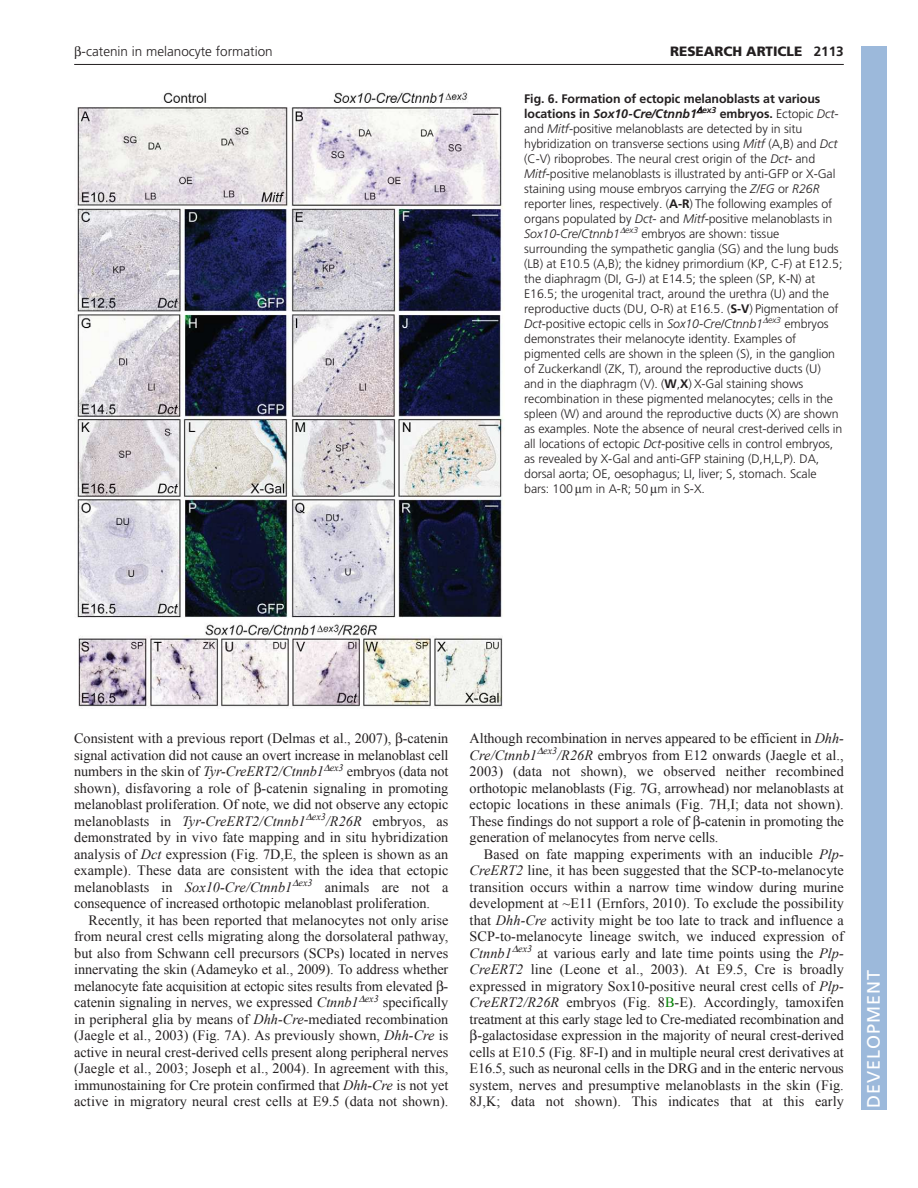
<style>
.page{position:relative;width:918px;height:1188px;background:#fff}
.page>*{position:absolute;margin:0;border:0;box-sizing:border-box;transform-origin:0 0}
.t1{font:18px "Frutiger LT Std";letter-spacing:.055em;color:#fff}
.t2{font:14.25px/16.5px "Times New Roman";letter-spacing:.005em;color:#231f20;text-align:justify}
.t3{font:300 13.5px "Frutiger LT Std";color:#231f20}
.t4{font:900 13.5px "Frutiger LT Std";color:#231f20}
.t5{font:300 12.3px/15px "Frutiger LT Std";letter-spacing:-.005em;color:#231f20}
.s1{font-weight:700}
.s2{font-weight:700;font-style:italic}
.s3{font-style:italic}
.s4{color:#008000}
</style>
<div class="page">
<hr style="left:74px;top:64px;width:770px;height:1px;background:#231f20">
<img style="left:77px;top:90px;width:427px;height:618px">
<div style="left:861px;top:46px;width:25px;height:1064px;background:#9cb9db"></div>
<p class="t3" style="left:82px;top:46px;width:193px">-catenin in melanocyte formation</p>
<p class="t4" style="left:670px;top:46px;width:175px">RESEARCH ARTICLE <span class="s1">2113</span></p>
<p class="t5" style="left:524px;top:92px;width:320px"><span class="s1">Fig. 6. Formation of ectopic melanoblasts at various locations in</span> <span class="s2">Sox10-Cre/Ctnnb1</span> <sup>ex3</sup> <span class="s1">embryos.</span> Ectopic <span class="s3">Dct&shy;</span>and <span class="s3">Mitf</span>-positive melanoblasts are detected by in situ hybridization on transverse sections using <span class="s3">Mitf</span> (A,B) and <span class="s3">Dct </span>(C-V) riboprobes. The neural crest origin of the <span class="s3">Dct</span>- and <span class="s3">Mitf-</span>positive melanoblasts is illustrated by anti-GFP or X-Gal staining using mouse embryos carrying the <span class="s3">Z/EG</span> or <span class="s3">R26R </span>reporter lines, respectively. (<span class="s1">A-R</span>) The following examples of organs populated by <span class="s3">Dct</span>- and <span class="s3">Mitf-</span>positive melanoblasts in <span class="s3">Sox10-Cre/Ctnnb1</span> <sup>ex3</sup> embryos are shown: tissue surrounding the sympathetic ganglia (SG) and the lung buds (LB) at E10.5 (A,B); the kidney primordium (KP, C-F) at E12.5; the diaphragm (DI, G-J) at E14.5; the spleen (SP, K-N) at E16.5; the urogenital tract, around the urethra (U) and the reproductive ducts (DU, O-R) at E16.5. (<span class="s1">S-V</span>) Pigmentation of <span class="s3">Dct</span>-positive ectopic cells in <span class="s3">Sox10-Cre/Ctnnb1</span> <sup>ex3</sup> embryos demonstrates their melanocyte identity. Examples of pigmented cells are shown in the spleen (S), in the ganglion of Zuckerkandl (ZK, T), around the reproductive ducts (U) and in the diaphragm (V). (<span class="s1">W</span>,<span class="s1">X</span>) X-Gal staining shows recombination in these pigmented melanocytes; cells in the spleen (W) and around the reproductive ducts (X) are shown as examples. Note the absence of neural crest-derived cells in all locations of ectopic <span class="s3">Dct-</span>positive cells in control embryos, as revealed by X-Gal and anti-GFP staining (D,H,L,P). DA, dorsal aorta; OE, oesophagus; LI, liver; S, stomach. Scale bars: 100 m in A-R; 50 m in S-X.</p>
<p class="t2" style="left:74px;top:732px;width:376px">Consistent with a previous report (Delmas et al., 2007), -catenin signal activation did not cause an overt increase in melanoblast cell numbers in the skin of <span class="s3">Tyr-CreERT2/Ctnnb1</span> <sup>ex3</sup> embryos (data not shown), disfavoring a role of -catenin signaling in promoting melanoblast proliferation. Of note, we did not observe any ectopic melanoblasts in <span class="s3">Tyr-CreERT2/Ctnnb1</span> <sup>ex3</sup><span class="s3">/R26R</span> embryos, as demonstrated by in vivo fate mapping and in situ hybridization analysis of <span class="s3">Dct</span> expression (Fig. 7D,E, the spleen is shown as an example). These data are consistent with the idea that ectopic melanoblasts in <span class="s3">Sox10-Cre/Ctnnb1</span> <sup>ex3</sup> animals are not a consequence of increased orthotopic melanoblast proliferation.</p>
<p class="t2" style="left:74px;top:913px;width:376px;text-indent:14px">Recently, it has been reported that melanocytes not only arise from neural crest cells migrating along the dorsolateral pathway, but also from Schwann cell precursors (SCPs) located in nerves innervating the skin (Adameyko et al., 2009). To address whether melanocyte fate acquisition at ectopic sites results from elevated - catenin signaling in nerves, we expressed <span class="s3">Ctnnb1</span> <sup>ex3</sup> specifically in peripheral glia by means of <span class="s3">Dhh-Cre</span>-mediated recombination (Jaegle et al., 2003) (Fig. 7A). As previously shown, <span class="s3">Dhh-Cre</span> is active in neural crest-derived cells present along peripheral nerves (Jaegle et al., 2003; Joseph et al., 2004). In agreement with this, immunostaining for Cre protein confirmed that <span class="s3">Dhh-Cre</span> is not yet active in migratory neural crest cells at E9.5 (data not shown).</p>
<p class="t2" style="left:470px;top:732px;width:376px">Although recombination in nerves appeared to be efficient in <span class="s3">Dhh-Cre/Ctnnb1</span> <sup>ex3</sup><span class="s3">/R26R</span> embryos from E12 onwards (Jaegle et al., 2003) (data not shown), we observed neither recombined orthotopic melanoblasts (Fig. 7G, arrowhead) nor melanoblasts at ectopic locations in these animals (Fig. 7H,I; data not shown).<br>These findings do not support a role of -catenin in promoting the generation of melanocytes from nerve cells.</p>
<p class="t2" style="left:470px;top:847px;width:376px;text-align:right">Based on fate mapping experiments with an inducible <span class="s3">Plp-CreERT2</span> line, it has been suggested that the SCP-to-melanocyte transition occurs within a narrow time window during murine development at ~E11 (Ernfors, 2010). To exclude the possibility that <span class="s3">Dhh-Cre</span> activity might be too late to track and influence a SCP-to-melanocyte lineage switch, we induced expression of <span class="s3">Ctnnb1</span> <sup>ex3</sup> at various early and late time points using the <span class="s3">Plp-CreERT2</span> line (Leone et al., 2003). At E9.5, Cre is broadly expressed in migratory Sox10-positive neural crest cells of <span class="s3">Plp-CreERT2/R26R</span> embryos (Fig. 8<span class="s4">B</span>-E). Accordingly, tamoxifen treatment at this early stage led to Cre-mediated recombination and -galactosidase expression in the majority of neural crest-derived cells at E10.5 (Fig. 8F-I) and in multiple neural crest derivatives at E16.5, such as neuronal cells in the DRG and in the enteric nervous system, nerves and presumptive melanoblasts in the skin (Fig.<br>8J,K; data not shown). This indicates that at this early</p>
<p class="t1" style="left:863px;top:1108px;width:140px;rotate:-90deg">DEVELOPMENT</p>
</div>
